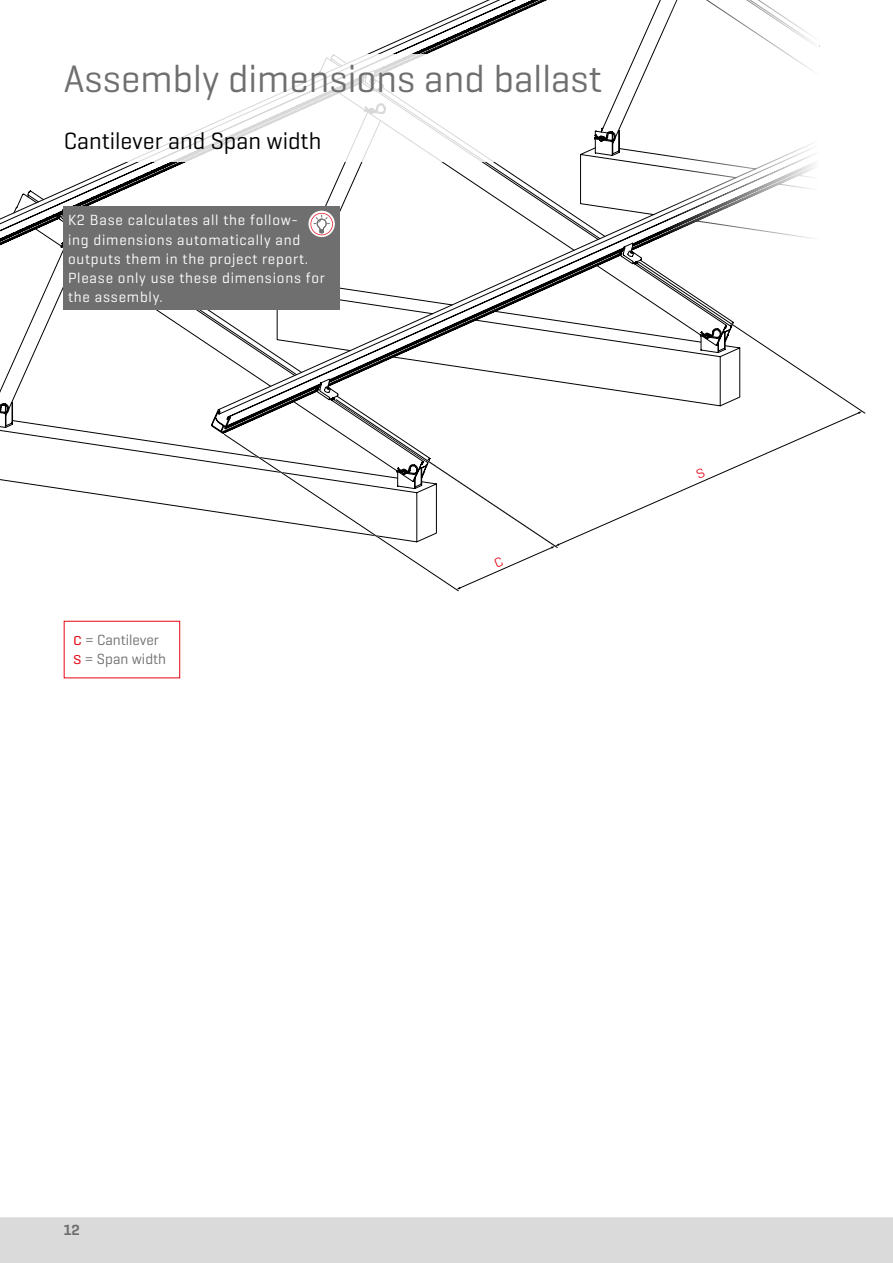
<style>
.page{position:relative;width:893px;height:1263px;background:#fff}
.page>*{position:absolute;margin:0;border:0;box-sizing:border-box;transform-origin:0 0}
.t1{font:39px "K2 Geogrotesque";color:#706f6f}
.t2{font:24px "K2 Geogrotesque";color:#000}
.t3{font:15px/19px "K2 Geogrotesque";letter-spacing:.05em;color:#fff}
.t4{font:15px/19px "K2 Geogrotesque";color:#706f6f}
.t5{font:600 15px "K2 Geogrotesque";color:#706f6f}
.s1{font-size:18px;color:#e30613}
</style>
<div class="page">
<div style="left:0;top:1217px;width:893px;height:46px;background:#dadada"></div>
<svg style="left:367px;top:0;width:453px;height:54px"></svg>
<svg style="left:0;top:54px;width:659px;height:460px"></svg>
<svg style="left:659px;top:0;width:160px;height:239px"></svg>
<div style="left:55px;top:54px;width:500px;height:108px;background:#fff"></div>
<div style="left:64px;top:206px;width:276px;height:104px;background:#706f6f"></div>
<div style="left:308px;top:211px;width:27px;height:26px;border:2px solid #fff;border-radius:50%"></div>
<svg style="left:55px;top:77px;width:311px;height:158px"></svg>
<svg style="left:222px;top:260px;width:644px;height:332px"></svg>
<h1 class="t1" style="left:64px;top:55px;width:540px">Assembly dimensions and ballast</h1>
<h2 class="t2" style="left:64px;top:126px;width:259px">Cantilever and Span width</h2>
<p class="t3" style="left:68px;top:210px;width:258px">K2 Base calculates all the follow-<br>ing dimensions automatically and outputs them in the project report.<br>Please only use these dimensions for the assembly.</p>
<p class="t4" style="left:73px;top:629px;width:95px"><span class="s1">c</span> = Cantilever <span class="s1">s</span> = Span width</p>
<p class="t5" style="left:64px;top:1221px;width:18px">12</p>
</div>
